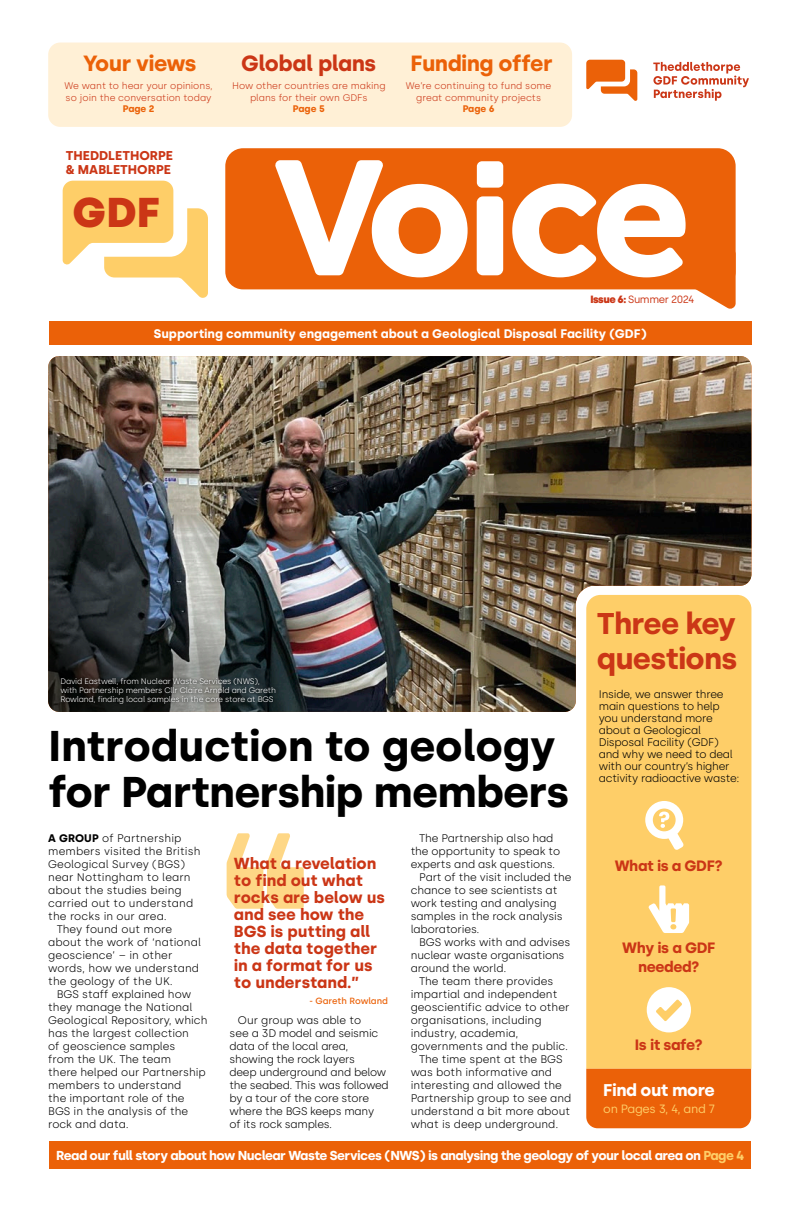
<style>
.page{position:relative;width:794px;height:1219px;background:#fff}
.page>*{position:absolute;margin:0;border:0;box-sizing:border-box;transform-origin:0 0}
.t1{font:700 43px/46px "Silka";letter-spacing:-.015em;color:#000}
.Body_Copy_Serif{font:900 41.6px "Silka";color:#cb3616}
.Header_News{font:700 30px/35px "Silka";letter-spacing:-.025em;color:#cb3616}
.t2{font:700 22px "Silka";letter-spacing:-.02em;color:#eb6108}
.t3{font:700 22px "Silka";letter-spacing:-.02em;color:#cb3616}
.Header_News-2{font:700 17px "Silka";letter-spacing:-.025em;color:#fff}
.Body_Copy_Serif-2{font:700 16px/17px "Silka";color:#cb3616}
.Header_News-3{font:700 15px/19px "Silka";letter-spacing:-.025em;color:#cb3616;text-align:center}
.t4{font:700 13px "Silka";letter-spacing:-.04em;color:#fff}
.Body_Copy_Sans_Semi-Bold{font:700 12.8px "Silka";color:#cb3616}
.t5{font:700 12.4px "Silka";color:#fff}
.Header_News-4{font:12px "Silka";letter-spacing:-.025em;color:#fece68}
.Body_Copy_Serif-3{font:300 11px/13px "Silka";color:#000}
.Body_Copy_Serif-4{font:300 11px/13px "Silka";letter-spacing:-.02em;color:#000}
.t6{font:10.5px "Silka";letter-spacing:-.04em;color:#cb3616}
.Body_Copy_Sans_Semi-Bold-2{font:300 9.6px/11.5px "Silka";color:#cb3616;text-align:center}
.Body_Copy_Serif-5{font:500 9px "Silka";color:#eb6108}
.t7{font:300 8px/9px "Silka";letter-spacing:-.02em;color:#fff}
.s1{font-weight:700;color:#eb6108}
.s2{font-weight:900}
.s3{font-weight:700}
.s4{color:#fece68}
</style>
<div class="page">
<div style="left:48px;top:43px;width:524px;height:84px;background:#fff0d6;border-radius:12px"></div>
<img style="left:48px;top:356px;width:703px;height:356px">
<div style="left:586px;top:595px;width:165px;height:474px;background:#fece68"></div>
<div style="left:50px;top:1142px;width:701px;height:27px;background:#eb6108"></div>
<div style="left:49px;top:322px;width:702px;height:23px;background:#eb6108"></div>
<img style="left:48px;top:547px;width:287px;height:165px;border-radius:11px">
<div style="left:586px;top:1069px;width:165px;height:59px;background:#eb6108"></div>
<svg style="left:58px;top:675px;width:220px;height:32px;background:#2b2e2d"></svg>
<svg style="left:63px;top:181px;width:145px;height:117px"></svg>
<svg style="left:645px;top:801px;width:39px;height:49px"></svg>
<svg style="left:648px;top:885px;width:41px;height:48px"></svg>
<svg style="left:646px;top:987px;width:45px;height:45px"></svg>
<div style="left:225px;top:148px;width:510px;height:141px;background:#eb6108;border-radius:18px"></div>
<svg style="left:275px;top:160px;width:410px;height:117px"></svg>
<div style="left:477px;top:161px;width:26px;height:27px;background:#fff;border-radius:5px"></div>
<svg style="left:682px;top:247px;width:53px;height:62px"></svg>
<svg style="left:227px;top:833px;width:77px;height:76px"></svg>
<svg style="left:586px;top:60px;width:51px;height:41px"></svg>
<svg style="left:653px;top:62px;width:96px;height:39px"></svg>
<p class="t2" style="left:83px;top:50px;width:115px">Your views</p>
<p class="Body_Copy_Sans_Semi-Bold-2" style="left:65px;top:80px;width:150px">We want to hear your opinions, so join the conversation today<br><span class="s1">Page 2</span></p>
<p class="Body_Copy_Sans_Semi-Bold" style="left:66px;top:148px;width:109px">THEDDLETHORPE</p>
<p class="Body_Copy_Sans_Semi-Bold" style="left:66px;top:162px;width:107px">&amp; MABLETHORPE</p>
<p class="Body_Copy_Serif" style="left:73px;top:187px;width:89px">GDF</p>
<p class="t3" style="left:241px;top:50px;width:136px">Global plans</p>
<p class="t2" style="left:410px;top:50px;width:144px">Funding offer</p>
<p class="Body_Copy_Sans_Semi-Bold-2" style="left:406px;top:80px;width:147px">We’re continuing to fund some great community projects<br><span class="s1">Page 6</span></p>
<p class="Body_Copy_Sans_Semi-Bold-2" style="left:232px;top:80px;width:155px">How other countries are making plans for their own GDFs<br><span class="s1">Page 5</span></p>
<p class="t6" style="left:590px;top:293px;width:106px"><span class="s2">Issue 6:</span> Summer 2024</p>
<p class="t5" style="left:154px;top:326px;width:494px">Supporting community engagement about a Geological Disposal Facility (GDF)</p>
<p class="t7" style="left:60px;top:677px;width:217px">David Eastwell, from Nuclear Waste Services (NWS), with Partnership members Cllr Claire Arnold and Gareth<br>Rowland, finding local samples in the core store at BGS</p>
<p class="t1" style="left:48px;top:723px;width:522px">Introduction to geology for Partnership members</p>
<p class="Header_News" style="left:597px;top:606px;width:142px">Three key questions</p>
<p class="Body_Copy_Serif-4" style="left:599px;top:688px;width:126px;line-height:12px">Inside, we answer three main questions to help you understand more about a Geological<br>Disposal Facility (GDF)</p>
<p class="Body_Copy_Serif-4" style="left:599px;top:748px;width:142px;line-height:12px">and why we need to deal with our country’s higher activity radioactive waste:</p>
<p class="Body_Copy_Serif-3" style="left:48px;top:832px;width:154px"><span class="s3">A GROUP</span> of Partnership members visited the British<br>Geological Survey (BGS) near Nottingham to learn about the studies being carried out to understand the rocks in our area.</p>
<p class="Body_Copy_Serif-3" style="left:48px;top:923px;width:154px;text-indent:9px">They found out more about the work of ‘national geoscience’ – in other words, how we understand the geology of the UK.</p>
<p class="Body_Copy_Serif-3" style="left:48px;top:988px;width:161px;text-indent:9px">BGS staff explained how they manage the National<br>Geological Repository, which has the largest collection</p>
<p class="Body_Copy_Serif-3" style="left:48px;top:1040px;width:129px">of geoscience samples</p>
<p class="Body_Copy_Serif-3" style="left:48px;top:1053px;width:124px">from the UK. The team</p>
<p class="Body_Copy_Serif-3" style="left:48px;top:1066px;width:159px">there helped our Partnership members to understand</p>
<p class="Body_Copy_Serif-3" style="left:48px;top:1092px;width:142px">the important role of the<br>BGS in the analysis of the rock and data.</p>
<p class="Body_Copy_Serif-3" style="left:411px;top:832px;width:151px;text-align:center">The Partnership also had the opportunity to speak to experts and ask questions.</p>
<p class="Body_Copy_Serif-3" style="left:411px;top:871px;width:162px;text-indent:9px">Part of the visit included the chance to see scientists at work testing and analysing samples in the rock analysis laboratories.</p>
<p class="Body_Copy_Serif-3" style="left:411px;top:936px;width:161px;text-indent:9px">BGS works with and advises nuclear waste organisations around the world.</p>
<p class="Body_Copy_Serif-3" style="left:411px;top:975px;width:160px;text-indent:9px">The team there provides impartial and independent geoscientific advice to other organisations, including industry, academia, governments and the public.</p>
<p class="Body_Copy_Serif-3" style="left:411px;top:1053px;width:162px;text-indent:9px">The time spent at the BGS was both informative and interesting and allowed the<br>Partnership group to see and understand a bit more about what is deep underground.</p>
<p class="t4" style="left:56px;top:1147px;width:690px">Read our full story about how Nuclear Waste Services (NWS) is analysing the geology of your local area on <span class="s4">Page 4</span></p>
<p class="Body_Copy_Serif-2" style="left:234px;top:855px;width:153px">What a revelation to find out what rocks are below us and see how the<br>BGS is putting all the data together in a format for us to understand.”</p>
<p class="Body_Copy_Serif-5" style="left:309px;top:995px;width:80px">- Gareth Rowland</p>
<p class="Header_News-3" style="left:615px;top:856px;width:110px">What is a GDF?</p>
<p class="Header_News-3" style="left:622px;top:938px;width:95px">Why is a GDF needed?</p>
<p class="Body_Copy_Serif-3" style="left:238px;top:1014px;width:125px">Our group was able to</p>
<p class="Body_Copy_Serif-4" style="left:229px;top:1027px;width:150px">see a 3D model and seismic data of the local area, showing the rock layers</p>
<p class="Body_Copy_Serif-4" style="left:229px;top:1066px;width:161px">deep underground and below the seabed. This was followed by a tour of the core store where the BGS keeps many<br>of its rock samples.</p>
<p class="Header_News-3" style="left:635px;top:1035px;width:70px">Is it safe?</p>
<p class="Header_News-2" style="left:603px;top:1080px;width:113px">Find out more</p>
<p class="Header_News-4" style="left:603px;top:1102px;width:113px">on Pages 3, 4, and 7</p>
</div>
